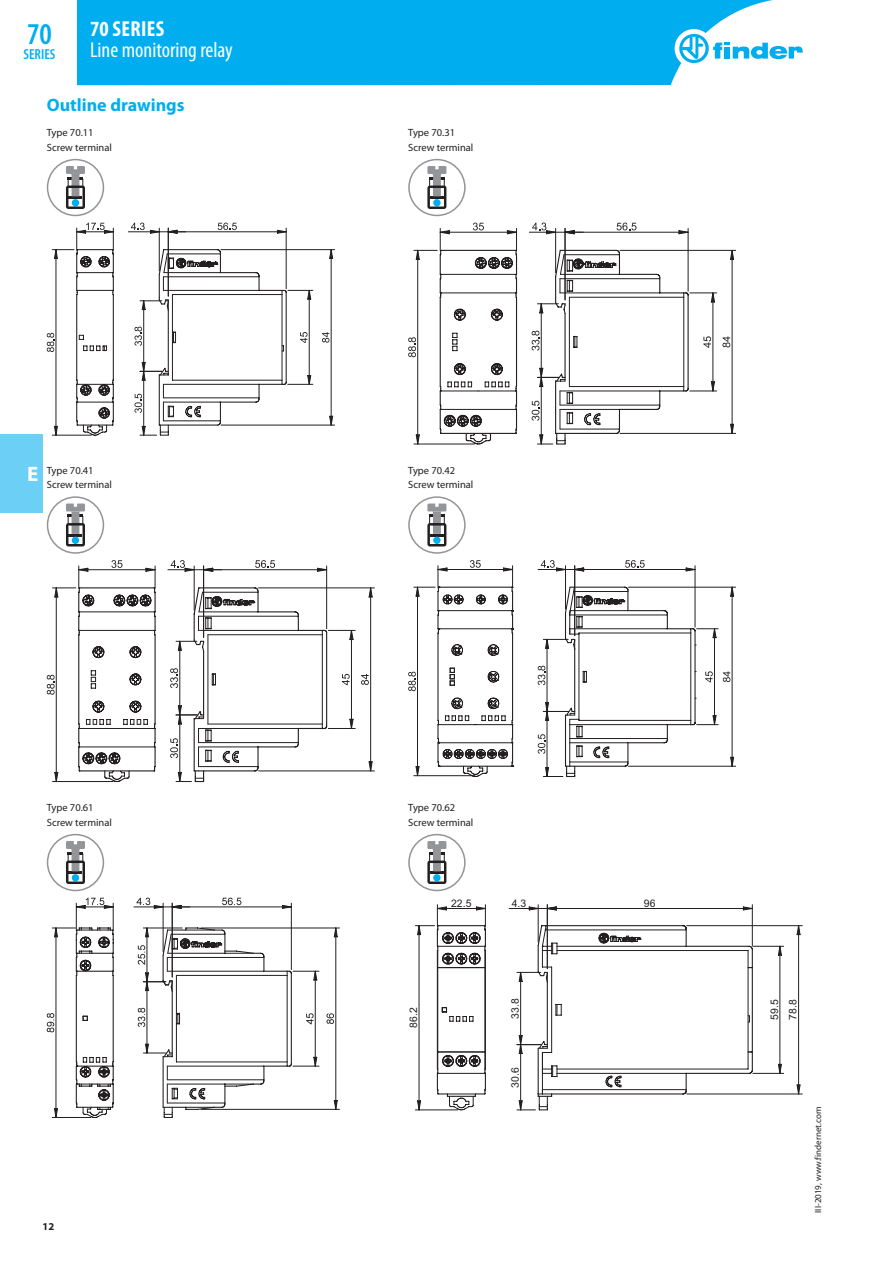
<style>
.page{position:relative;width:893px;height:1263px;background:#fff}
.page>*{position:absolute;margin:0;border:0;box-sizing:border-box;transform-origin:0 0}
.t1{font:600 condensed 30.3px "Myriad Pro";color:#00aeef}
.t2{font:condensed 21.75px "Myriad Pro";color:#fff}
.t3{font:700 condensed 21.75px "Myriad Pro";letter-spacing:.02em;color:#fff}
.t4{font:700 21px "Myriad Pro";color:#fff}
.t5{font:700 18px "Myriad Pro";color:#00aeef}
.t6{font:600 condensed 14.55px "Myriad Pro";color:#00aeef}
.t7{font:10.5px/14.7px "Myriad Pro";color:#231f20}
.t8{font:10.5px/18.6px "Arial";letter-spacing:.01em;color:#231f20}
.t9{font:700 10.5px "Myriad Pro";color:#231f20}
.t10{font:9px "Myriad Pro";color:#231f20}
</style>
<div class="page">
<div style="left:0;top:434px;width:43px;height:78px;background:#6bcff6"></div>
<div style="left:47px;top:159px;width:57px;height:57px;border:2px solid #939598;border-radius:50%"></div>
<svg style="left:66px;top:166px;width:19px;height:43px"></svg>
<hr style="left:221px;top:249px;width:114px;height:1px;background:#231f20">
<hr style="left:221px;top:425px;width:114px;height:1px;background:#231f20">
<svg style="left:322px;top:332px;width:7px;height:11px"></svg>
<svg style="left:329px;top:249px;width:4px;height:10px"></svg>
<svg style="left:329px;top:416px;width:4px;height:9px"></svg>
<hr style="left:331px;top:250px;width:1px;height:175px;background:#231f20">
<svg style="left:47px;top:223px;width:266px;height:213px"></svg>
<div style="left:408px;top:159px;width:58px;height:57px;border:2px solid #939598;border-radius:50%"></div>
<svg style="left:427px;top:166px;width:19px;height:43px"></svg>
<hr style="left:620px;top:250px;width:116px;height:1px;background:#231f20">
<hr style="left:620px;top:433px;width:116px;height:1px;background:#231f20">
<svg style="left:532px;top:249px;width:202px;height:196px"></svg>
<hr style="left:732px;top:250px;width:1px;height:183px;background:#231f20">
<hr style="left:688px;top:228px;width:1px;height:63px;background:#231f20">
<svg style="left:617px;top:223px;width:19px;height:7px"></svg>
<svg style="left:679px;top:230px;width:9px;height:4px"></svg>
<hr style="left:565px;top:232px;width:123px;height:1px;background:#231f20">
<hr style="left:565px;top:228px;width:1px;height:72px;background:#231f20">
<hr style="left:555px;top:228px;width:1px;height:45px;background:#231f20">
<svg style="left:565px;top:230px;width:9px;height:4px"></svg>
<svg style="left:532px;top:223px;width:24px;height:11px"></svg>
<hr style="left:529px;top:232px;width:54px;height:1px;background:#231f20">
<svg style="left:408px;top:223px;width:109px;height:222px"></svg>
<div style="left:47px;top:496px;width:57px;height:58px;border:2px solid #939598;border-radius:50%"></div>
<svg style="left:66px;top:503px;width:19px;height:43px"></svg>
<svg style="left:170px;top:587px;width:185px;height:195px"></svg>
<hr style="left:351px;top:630px;width:1px;height:98px;background:#231f20">
<hr style="left:259px;top:588px;width:115px;height:1px;background:#231f20">
<hr style="left:259px;top:771px;width:115px;height:1px;background:#231f20">
<svg style="left:361px;top:674px;width:8px;height:11px"></svg>
<svg style="left:369px;top:588px;width:3px;height:9px"></svg>
<svg style="left:369px;top:761px;width:3px;height:10px"></svg>
<hr style="left:370px;top:588px;width:1px;height:183px;background:#231f20">
<hr style="left:326px;top:566px;width:1px;height:63px;background:#231f20">
<svg style="left:255px;top:560px;width:20px;height:8px"></svg>
<svg style="left:317px;top:568px;width:10px;height:3px"></svg>
<hr style="left:204px;top:569px;width:123px;height:1px;background:#231f20">
<hr style="left:203px;top:566px;width:1px;height:71px;background:#231f20">
<hr style="left:194px;top:566px;width:1px;height:44px;background:#231f20">
<svg style="left:204px;top:568px;width:9px;height:3px"></svg>
<svg style="left:171px;top:560px;width:23px;height:11px"></svg>
<hr style="left:168px;top:569px;width:54px;height:1px;background:#231f20">
<svg style="left:47px;top:560px;width:109px;height:222px"></svg>
<div style="left:408px;top:496px;width:58px;height:58px;border:2px solid #939598;border-radius:50%"></div>
<svg style="left:427px;top:503px;width:19px;height:43px"></svg>
<hr style="left:628px;top:587px;width:108px;height:1px;background:#231f20">
<hr style="left:628px;top:766px;width:108px;height:1px;background:#231f20">
<svg style="left:408px;top:560px;width:326px;height:217px"></svg>
<hr style="left:732px;top:587px;width:1px;height:179px;background:#231f20">
<div style="left:47px;top:834px;width:57px;height:57px;border:2px solid #939598;border-radius:50%"></div>
<svg style="left:66px;top:841px;width:19px;height:43px"></svg>
<hr style="left:201px;top:928px;width:138px;height:1px;background:#231f20">
<hr style="left:201px;top:1109px;width:138px;height:1px;background:#231f20">
<svg style="left:327px;top:1013px;width:7px;height:11px"></svg>
<svg style="left:334px;top:928px;width:2px;height:9px"></svg>
<svg style="left:334px;top:1100px;width:2px;height:9px"></svg>
<hr style="left:336px;top:928px;width:1px;height:181px;background:#231f20">
<hr style="left:163px;top:903px;width:1px;height:49px;background:#231f20">
<svg style="left:136px;top:898px;width:27px;height:9px"></svg>
<hr style="left:134px;top:907px;width:56px;height:1px;background:#231f20">
<hr style="left:172px;top:903px;width:1px;height:74px;background:#231f20">
<hr style="left:291px;top:903px;width:1px;height:66px;background:#231f20">
<svg style="left:222px;top:898px;width:19px;height:7px"></svg>
<svg style="left:172px;top:905px;width:9px;height:2px"></svg>
<svg style="left:282px;top:905px;width:10px;height:3px"></svg>
<hr style="left:172px;top:907px;width:119px;height:1px;background:#231f20">
<svg style="left:47px;top:898px;width:67px;height:220px"></svg>
<svg style="left:138px;top:927px;width:181px;height:191px"></svg>
<hr style="left:147px;top:928px;width:1px;height:54px;background:#231f20">
<div style="left:408px;top:834px;width:58px;height:57px;border:2px solid #939598;border-radius:50%"></div>
<svg style="left:427px;top:841px;width:19px;height:43px"></svg>
<svg style="left:415px;top:905px;width:71px;height:205px"></svg>
<hr style="left:419px;top:926px;width:1px;height:184px;background:#231f20">
<hr style="left:753px;top:946px;width:31px;height:1px;background:#231f20">
<hr style="left:753px;top:1073px;width:31px;height:1px;background:#231f20">
<svg style="left:778px;top:946px;width:4px;height:9px"></svg>
<svg style="left:778px;top:1064px;width:4px;height:9px"></svg>
<hr style="left:780px;top:946px;width:1px;height:127px;background:#231f20">
<hr style="left:687px;top:925px;width:115px;height:1px;background:#231f20">
<hr style="left:687px;top:1094px;width:115px;height:1px;background:#231f20">
<svg style="left:797px;top:925px;width:3px;height:10px"></svg>
<svg style="left:797px;top:1085px;width:3px;height:9px"></svg>
<hr style="left:798px;top:926px;width:1px;height:168px;background:#231f20">
<hr style="left:538px;top:905px;width:1px;height:37px;background:#231f20">
<svg style="left:529px;top:907px;width:9px;height:3px"></svg>
<hr style="left:509px;top:908px;width:56px;height:1px;background:#231f20">
<hr style="left:547px;top:905px;width:1px;height:64px;background:#231f20">
<hr style="left:752px;top:905px;width:1px;height:41px;background:#231f20">
<svg style="left:548px;top:907px;width:9px;height:3px"></svg>
<svg style="left:743px;top:907px;width:9px;height:3px"></svg>
<hr style="left:547px;top:908px;width:205px;height:1px;background:#231f20">
<svg style="left:517px;top:924px;width:237px;height:186px"></svg>
<hr style="left:520px;top:972px;width:1px;height:72px;background:#231f20">
<div style="left:77px;top:0;width:696px;height:85px;background:#00aeef"></div>
<div style="left:675px;top:29px;width:38px;height:39px;background:#fff;border-radius:50%"></div>
<svg style="left:679px;top:34px;width:124px;height:29px"></svg>
<h1 class="t1" style="left:27px;top:17px;width:26px">70</h1>
<h3 class="t6" style="left:24px;top:46px;width:33px">SERIES</h3>
<h2 class="t3" style="left:90px;top:16px;width:76px">70 SERIES</h2>
<h2 class="t2" style="left:90px;top:37px;width:144px">Line monitoring relay</h2>
<h3 class="t5" style="left:47px;top:93px;width:139px">Outline drawings</h3>
<p class="t7" style="left:47px;top:125px;width:67px">Type 70.11<br>Screw terminal</p>
<p class="t7" style="left:408px;top:125px;width:67px">Type 70.31<br>Screw terminal</p>
<h3 class="t4" style="left:27px;top:460px;width:13px">E</h3>
<p class="t7" style="left:47px;top:463px;width:67px">Type 70.41<br>Screw terminal</p>
<p class="t7" style="left:408px;top:463px;width:67px">Type 70.42<br>Screw terminal</p>
<p class="t7" style="left:47px;top:800px;width:67px">Type 70.61<br>Screw terminal</p>
<p class="t7" style="left:408px;top:800px;width:67px">Type 70.62<br>Screw terminal</p>
<p class="t8" style="left:451px;top:894px;width:22px">22.5</p>
<p class="t8" style="left:512px;top:894px;width:16px">4.3</p>
<p class="t8" style="left:644px;top:894px;width:13px">96</p>
<p class="t9" style="left:43px;top:1219px;width:13px">12</p>
<p class="t8" style="left:506px;top:1019px;width:22px;rotate:-90deg">33.8</p>
<p class="t8" style="left:404px;top:1028px;width:22px;rotate:-90deg">86.2</p>
<p class="t8" style="left:765px;top:1020px;width:22px;rotate:-90deg">59.5<br>78.8</p>
<p class="t8" style="left:506px;top:1087px;width:22px;rotate:-90deg">30.6</p>
<p class="t10" style="left:812px;top:1213px;width:108px;rotate:-90deg">III-2019, www.findernet.com</p>
</div>
